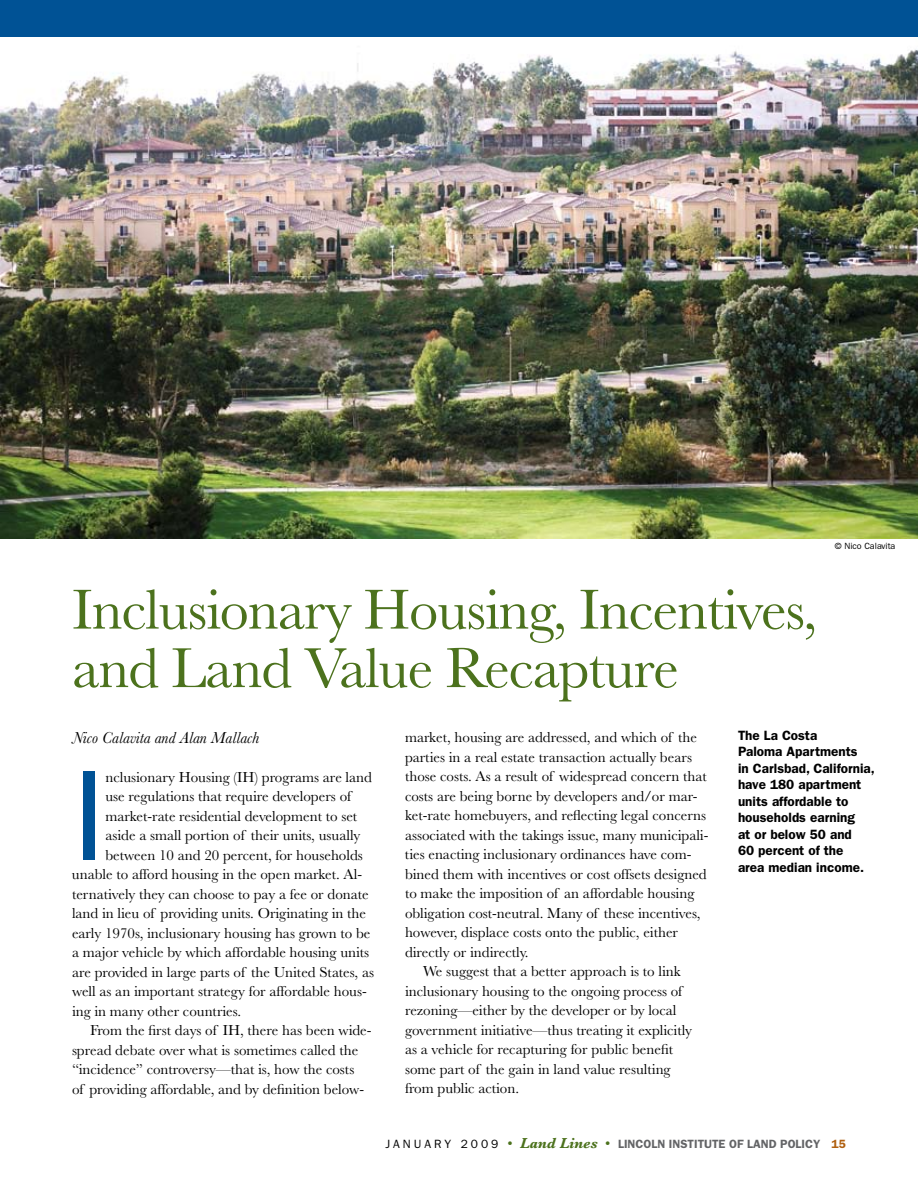
<style>
.page{position:relative;width:918px;height:1188px;background:#fff}
.page>*{position:absolute;margin:0;border:0;box-sizing:border-box;transform-origin:0 0}
.t1{font:128.7px "ITC Franklin Gothic Std";color:#005295}
.t2{font:58.5px/58.5px "Baskerville";letter-spacing:-.02em;color:#4c721d}
.t3{font:italic 16.5px "Baskerville";color:#000}
.t4{font:15px "Baskerville";color:#000}
.t5{font:600 13.5px/16.5px "ITC Franklin Gothic Std";color:#000}
.t6{font:600 12px "ITC Franklin Gothic Std";color:#636466}
.t7{font:9px "ITC Franklin Gothic Std";color:#000}
.s1{font-weight:400;color:#000}
.s2{font-family:"Baskerville";font-weight:400;font-size:15px;color:#4c721d}
.s3{font-family:"Baskerville";font-weight:700;font-style:italic;font-size:15px;color:#4c721d}
.s4{color:#b06010}
</style>
<div class="page">
<div style="left:0;top:0;width:918px;height:38px;background:#005295"></div>
<img style="left:0;top:49px;width:918px;height:489px">
<p class="t7" style="left:835px;top:541px;width:62px">© Nico Calavita</p>
<h2 class="t2" style="left:72px;top:580px;width:747px">Inclusionary Housing, Incentives, and Land Value Recapture</h2>
<p class="t5" style="left:738px;top:727px;width:138px">The La Costa<br>Paloma Apartments<br>in Carlsbad, California, have 180 apartment units affordable to households earning<br>at or below 50 and<br>60 percent of the<br>area median income.</p>
<p class="t3" style="left:72px;top:728px;width:188px">Nico Calavita and Alan Mallach</p>
<h1 class="t1" style="left:72px;top:742px;width:35px">I</h1>
<p class="t4" style="left:105px;top:768px;width:268px">nclusionary Housing (IH) programs are land</p>
<p class="t4" style="left:405px;top:729px;width:294px">market, housing are addressed, and which of the</p>
<p class="t4" style="left:405px;top:748px;width:288px">parties in a real estate transaction actually bears</p>
<p class="t4" style="left:405px;top:768px;width:303px">those costs. As a result of widespread concern that</p>
<p class="t4" style="left:405px;top:787px;width:294px">costs are being borne by developers and/or mar-</p>
<p class="t4" style="left:405px;top:807px;width:303px">ket-rate homebuyers, and reflecting legal concerns</p>
<p class="t4" style="left:405px;top:826px;width:305px">associated with the takings issue, many municipali-</p>
<p class="t4" style="left:405px;top:846px;width:288px">ties enacting inclusionary ordinances have com-</p>
<p class="t4" style="left:405px;top:865px;width:303px">bined them with incentives or cost offsets designed</p>
<p class="t4" style="left:405px;top:885px;width:291px">to make the imposition of an affordable housing</p>
<p class="t4" style="left:405px;top:904px;width:297px">obligation cost-neutral. Many of these incentives,</p>
<p class="t4" style="left:405px;top:924px;width:275px">however, displace costs onto the public, either</p>
<p class="t4" style="left:405px;top:943px;width:125px">directly or indirectly.</p>
<p class="t4" style="left:423px;top:963px;width:259px">We suggest that a better approach is to link</p>
<p class="t4" style="left:405px;top:982px;width:279px">inclusionary housing to the ongoing process of</p>
<p class="t4" style="left:405px;top:1002px;width:273px">rezoning—either by the developer or by local</p>
<p class="t4" style="left:405px;top:1021px;width:289px">government initiative—thus treating it explicitly</p>
<p class="t4" style="left:405px;top:1041px;width:270px">as a vehicle for recapturing for public benefit</p>
<p class="t4" style="left:405px;top:1060px;width:267px">some part of the gain in land value resulting</p>
<p class="t4" style="left:405px;top:1080px;width:116px">from public action.</p>
<p class="t4" style="left:105px;top:788px;width:247px">use regulations that require developers of</p>
<p class="t4" style="left:105px;top:807px;width:253px">market-rate residential development to set</p>
<p class="t4" style="left:105px;top:827px;width:257px">aside a small portion of their units, usually</p>
<p class="t4" style="left:105px;top:846px;width:259px">between 10 and 20 percent, for households</p>
<p class="t4" style="left:72px;top:866px;width:292px">unable to afford housing in the open market. Al-</p>
<p class="t4" style="left:72px;top:885px;width:298px">ternatively they can choose to pay a fee or donate</p>
<p class="t4" style="left:72px;top:905px;width:296px">land in lieu of providing units. Originating in the</p>
<p class="t4" style="left:72px;top:924px;width:300px">early 1970s, inclusionary housing has grown to be</p>
<p class="t4" style="left:72px;top:944px;width:299px">a major vehicle by which affordable housing units</p>
<p class="t4" style="left:72px;top:963px;width:304px">are provided in large parts of the United States, as</p>
<p class="t4" style="left:72px;top:983px;width:296px">well as an important strategy for affordable hous-</p>
<p class="t4" style="left:72px;top:1002px;width:171px">ing in many other countries.</p>
<p class="t4" style="left:90px;top:1022px;width:283px">From the first days of IH, there has been wide-</p>
<p class="t4" style="left:72px;top:1041px;width:288px">spread debate over what is sometimes called the</p>
<p class="t4" style="left:72px;top:1061px;width:284px">“incidence” controversy—that is, how the costs</p>
<p class="t4" style="left:72px;top:1080px;width:294px">of providing affordable, and by definition below-</p>
<p class="t6" style="left:385px;top:1136px;width:462px"><span class="s1">J A N U A R Y 2 0 0 9</span> <span class="s2">•</span> <span class="s3">Land Lines</span> <span class="s2">•</span> LINCOLN INSTITUTE OF LAND POLICY <span class="s4">15</span></p>
</div>
